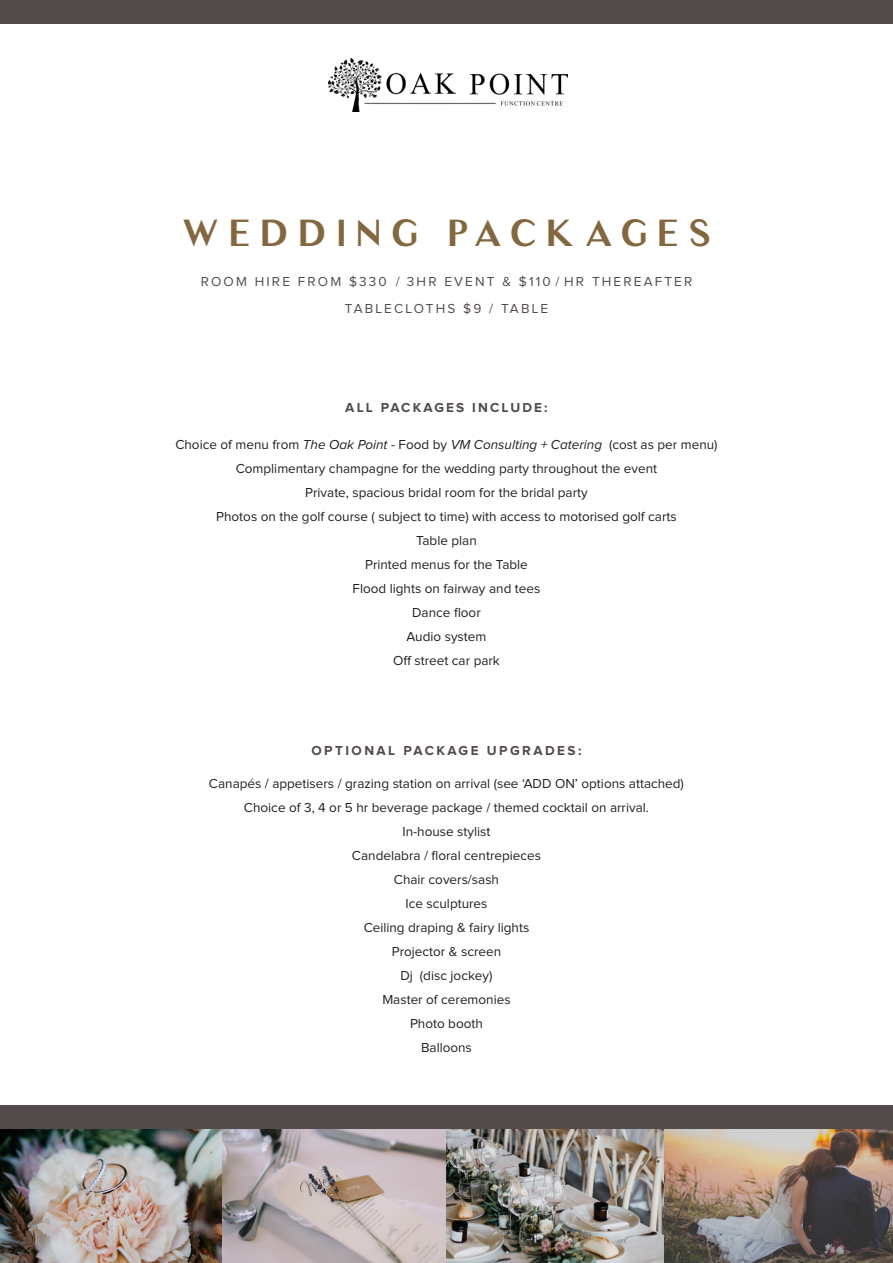
<style>
.page{position:relative;width:893px;height:1263px;background:#fff}
.page>*{position:absolute;margin:0;border:0;box-sizing:border-box;transform-origin:0 0}
.t1{font:700 36px "Luxia";letter-spacing:.3em;color:#83673f}
.t2{font:13.5px "Proxima Nova";color:#231f20}
.t3{font:13.5px "Proxima Nova";letter-spacing:.16em;color:#534b4b}
.t4{font:700 13.5px "Proxima Nova";letter-spacing:.18em;color:#534b4b}
.t5{font:700 13.5px "Proxima Nova";letter-spacing:.16em;color:#534b4b}
.s1{font-style:italic}
</style>
<div class="page">
<img style="left:328px;top:59px;width:240px;height:52px">
<div style="left:0;top:0;width:893px;height:23px;background:#534b4b"></div>
<img style="left:0;top:1129px;width:222px;height:134px">
<img style="left:446px;top:1129px;width:219px;height:134px">
<img style="left:665px;top:1129px;width:228px;height:134px">
<img style="left:222px;top:1129px;width:224px;height:134px">
<div style="left:0;top:1106px;width:893px;height:23px;background:#534b4b"></div>
<p class="t1" style="left:182px;top:210px;width:530px">WEDDING PACKAGES</p>
<p class="t3" style="left:201px;top:275px;width:493px">ROOM HIRE FROM $330 / 3HR EVENT &amp; $110 / HR THEREAFTER</p>
<p class="t3" style="left:345px;top:302px;width:205px">TABLECLOTHS $9 / TABLE</p>
<p class="t5" style="left:345px;top:400px;width:204px">ALL PACKAGES INCLUDE:</p>
<p class="t2" style="left:175px;top:438px;width:544px">Choice of menu from <span class="s1">The Oak Point</span> - Food by <span class="s1">VM Consulting + Catering</span> (cost as per menu)</p>
<p class="t2" style="left:236px;top:462px;width:423px">Complimentary champagne for the wedding party throughout the event</p>
<p class="t2" style="left:305px;top:486px;width:284px">Private, spacious bridal room for the bridal party</p>
<p class="t2" style="left:216px;top:510px;width:462px">Photos on the golf course ( subject to time) with access to motorised golf carts</p>
<p class="t2" style="left:416px;top:534px;width:62px">Table plan</p>
<p class="t2" style="left:365px;top:558px;width:164px">Printed menus for the Table</p>
<p class="t2" style="left:353px;top:582px;width:189px">Flood lights on fairway and tees</p>
<p class="t2" style="left:412px;top:606px;width:70px">Dance floor</p>
<p class="t2" style="left:407px;top:630px;width:81px">Audio system</p>
<p class="t2" style="left:393px;top:654px;width:108px">Off street car park</p>
<p class="t4" style="left:312px;top:743px;width:271px">OPTIONAL PACKAGE UPGRADES:</p>
<p class="t2" style="left:209px;top:777px;width:476px">Canapés / appetisers / grazing station on arrival (see ‘ADD ON’ options attached)</p>
<p class="t2" style="left:244px;top:801px;width:407px">Choice of 3, 4 or 5 hr beverage package / themed cocktail on arrival.</p>
<p class="t2" style="left:403px;top:825px;width:89px">In-house stylist</p>
<p class="t2" style="left:352px;top:849px;width:190px">Candelabra / floral centrepieces</p>
<p class="t2" style="left:394px;top:873px;width:107px">Chair covers/sash</p>
<p class="t2" style="left:405px;top:897px;width:83px">Ice sculptures</p>
<p class="t2" style="left:364px;top:921px;width:167px">Ceiling draping &amp; fairy lights</p>
<p class="t2" style="left:392px;top:945px;width:111px">Projector &amp; screen</p>
<p class="t2" style="left:400px;top:969px;width:94px">Dj (disc jockey)</p>
<p class="t2" style="left:382px;top:993px;width:130px">Master of ceremonies</p>
<p class="t2" style="left:410px;top:1017px;width:74px">Photo booth</p>
<p class="t2" style="left:421px;top:1041px;width:52px">Balloons</p>
</div>
